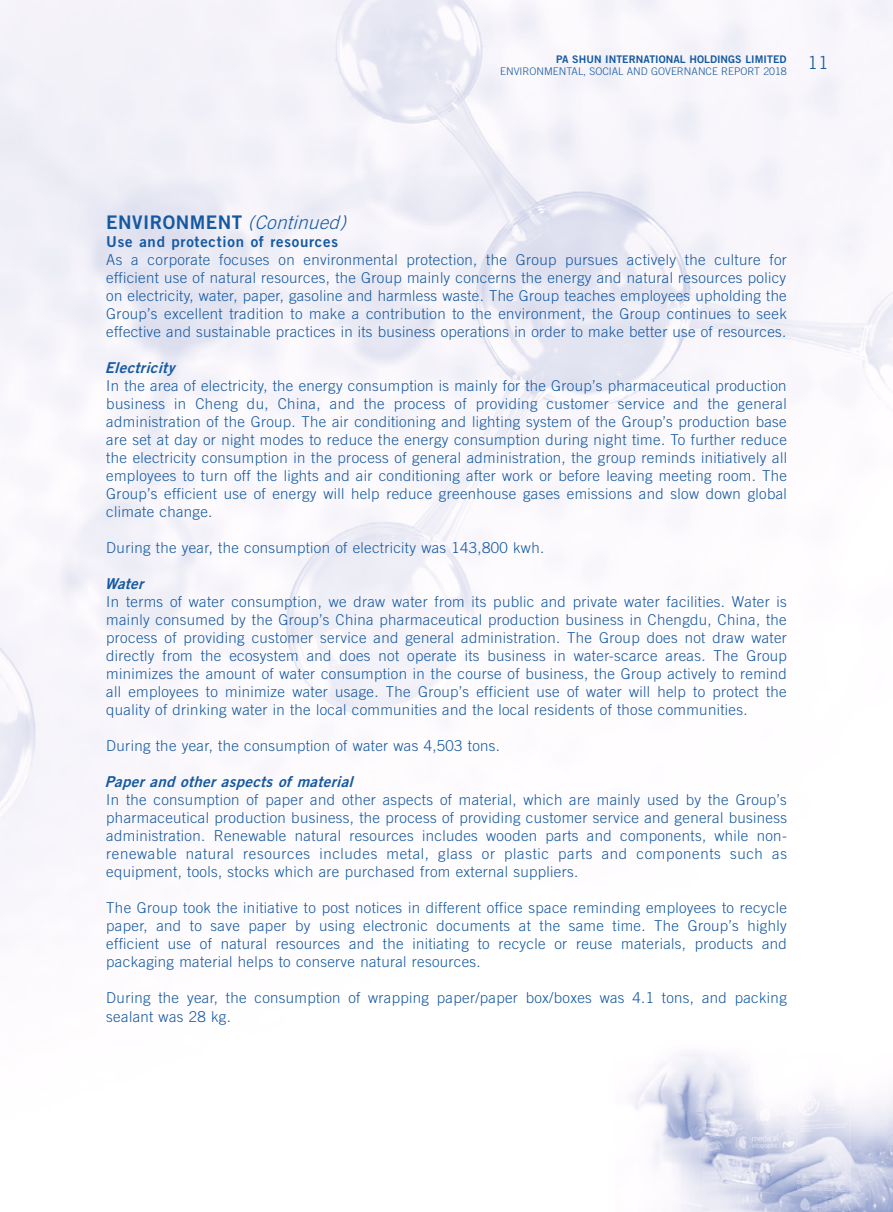
<style>
.page{position:relative;width:893px;height:1212px;background:#fff}
.page>*{position:absolute;margin:0;border:0;box-sizing:border-box;transform-origin:0 0}
.t1{font:18.75px "Trade Gothic LT Std Bd 2";color:#1459a1}
.t2{font:300 18px "Trade Gothic LT Std";color:#1459a1}
.t3{font:300 15px/18px "Trade Gothic LT Std";letter-spacing:.025em;color:#1459a1;text-align:justify}
.t4{font:italic 15px "Trade Gothic LT Std Bd 2";color:#1459a1}
.t5{font:15px "Trade Gothic LT Std Bd 2";letter-spacing:.05em;color:#1459a1}
.t6{font:300 10.5px "Trade Gothic LT Std";letter-spacing:.005em;color:#1459a1}
.t7{font:10.5px "Trade Gothic LT Std Bd 2";letter-spacing:.005em;color:#1459a1}
.s1{font-family:"Trade Gothic LT Std";font-weight:300;font-style:italic}
</style>
<div class="page">
<img style="left:0;top:0;width:893px;height:1212px">
<p class="t7" style="left:556px;top:53px;width:232px">PA SHUN INTERNATIONAL HOLDINGS LIMITED</p>
<p class="t6" style="left:500px;top:65px;width:288px">ENVIRONMENTAL, SOCIAL AND GOVERNANCE REPORT 2018</p>
<p class="t2" style="left:808px;top:51px;width:22px">11</p>
<p class="t1" style="left:106px;top:211px;width:247px">E N V I RO N M E N T <span class="s1">(Continued)</span></p>
<p class="t5" style="left:106px;top:233px;width:233px">Use and protection of resources</p>
<p class="t3" style="left:106px;top:251px;width:682px">As a corporate focuses on environmental protection, the Group pursues actively the culture for efficient use of natural resources, the Group mainly concerns the energy and natural resources policy on electricity, water, paper, gasoline and harmless waste. The Group teaches employees upholding the Group’s excellent tradition to make a contribution to the environment, the Group continues to seek effective and sustainable practices in its business operations in order to make better use of resources.</p>
<p class="t4" style="left:105px;top:359px;width:76px">Electricity</p>
<p class="t3" style="left:106px;top:377px;width:682px">In the area of electricity, the energy consumption is mainly for the Group’s pharmaceutical production business in Cheng du, China, and the process of providing customer service and the general administration of the Group. The air conditioning and lighting system of the Group’s production base are set at day or night modes to reduce the energy consumption during night time. To further reduce the electricity consumption in the process of general administration, the group reminds initiatively all employees to turn off the lights and air conditioning after work or before leaving meeting room. The Group’s efficient use of energy will help reduce greenhouse gases emissions and slow down global climate change.</p>
<p class="t3" style="left:106px;top:539px;width:439px">During the year, the consumption of electricity was 143,800 kwh.</p>
<p class="t4" style="left:105px;top:575px;width:45px">Water</p>
<p class="t3" style="left:106px;top:593px;width:682px">In terms of water consumption, we draw water from its public and private water facilities. Water is mainly consumed by the Group’s China pharmaceutical production business in Chengdu, China, the process of providing customer service and general administration. The Group does not draw water directly from the ecosystem and does not operate its business in water-scarce areas. The Group minimizes the amount of water consumption in the course of business, the Group actively to remind all employees to minimize water usage. The Group’s efficient use of water will help to protect the quality of drinking water in the local communities and the local residents of those communities.</p>
<p class="t3" style="left:106px;top:737px;width:395px">During the year, the consumption of water was 4,503 tons.</p>
<p class="t4" style="left:105px;top:773px;width:254px">Paper and other aspects of material</p>
<p class="t3" style="left:106px;top:791px;width:682px">In the consumption of paper and other aspects of material, which are mainly used by the Group’s pharmaceutical production business, the process of providing customer service and general business administration. Renewable natural resources includes wooden parts and components, while non&shy;renewable natural resources includes metal, glass or plastic parts and components such as equipment, tools, stocks which are purchased from external suppliers.</p>
<p class="t3" style="left:106px;top:899px;width:682px">The Group took the initiative to post notices in different office space reminding employees to recycle paper, and to save paper by using electronic documents at the same time. The Group’s highly efficient use of natural resources and the initiating to recycle or reuse materials, products and packaging material helps to conserve natural resources.</p>
<p class="t3" style="left:106px;top:989px;width:682px">During the year, the consumption of wrapping paper/paper box/boxes was 4.1 tons, and packing sealant was 28 kg.</p>
</div>
